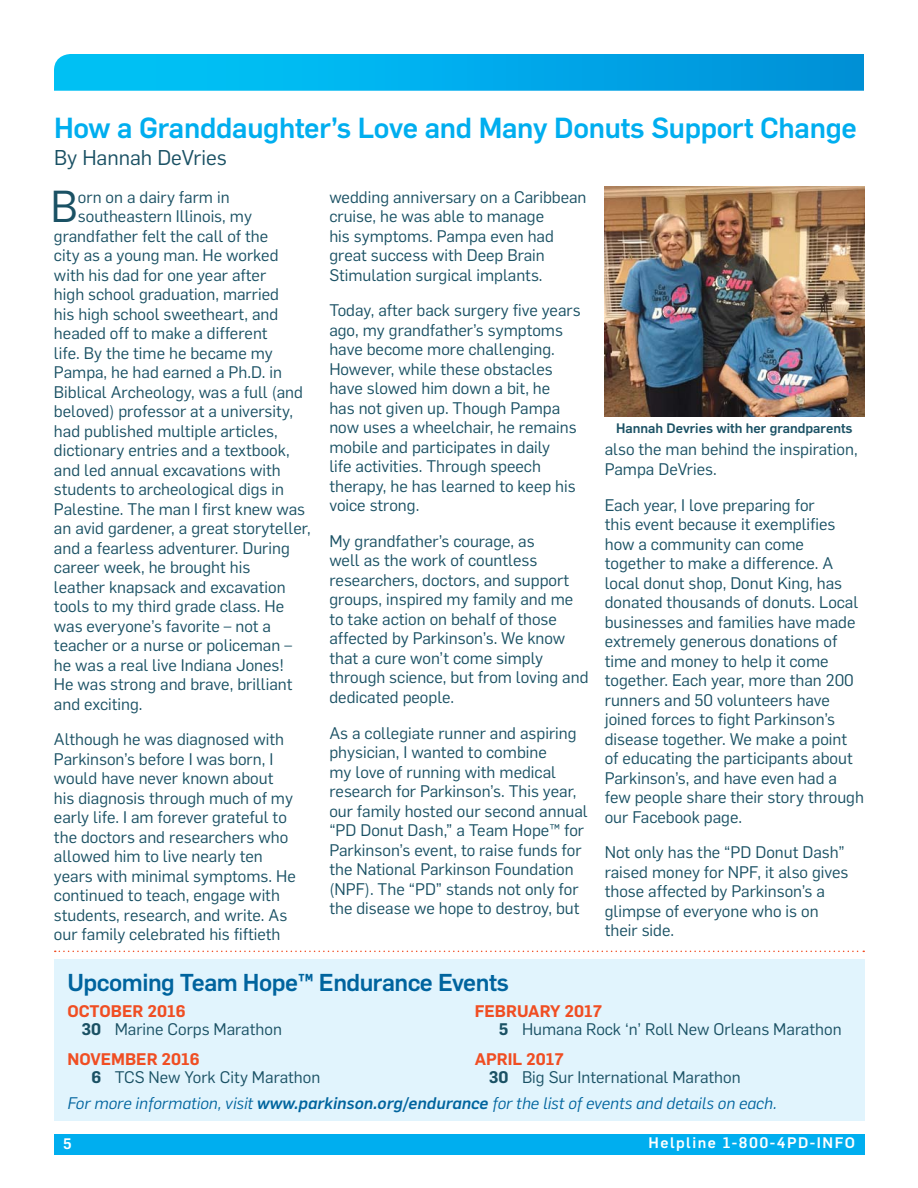
<style>
.page{position:relative;width:918px;height:1188px;background:#fff}
.page>*{position:absolute;margin:0;border:0;box-sizing:border-box;transform-origin:0 0}
.t1{font:43.8px "Flama";color:#1a5164}
.t2{font:500 28.5px "Flama";letter-spacing:-.01em;color:#00aeef}
.t3{font:500 24px "Flama";letter-spacing:-.02em;color:#00649e}
.t4{font:21px "Flama";color:#1a5164}
.t5{font:16.5px/19.5px "Flama";color:#1a5164}
.t6{font:italic 16.5px "Flama";color:#00649e}
.t7{font:500 15px "Flama";letter-spacing:.1em;color:#fff}
.t8{font:500 13.5px "Flama";color:#1a5164}
.s1{font-weight:600;color:#f04e23}
.s2{font-weight:600}
.s3{font-weight:500}
</style>
<div class="page">
<svg style="left:54px;top:54px;width:810px;height:37px;background:#02ade9"></svg>
<div style="left:54px;top:1134px;width:810px;height:21px;background:#00aeef"></div>
<svg style="left:55px;top:951px;width:809px;height:1px"></svg>
<div style="left:54px;top:959px;width:810px;height:162px;background:#e1f4fd"></div>
<img style="left:605px;top:187px;width:259px;height:230px">
<h2 class="t2" style="left:54px;top:118px;width:805px">How a Granddaughter’s Love and Many Donuts Support Change</h2>
<p class="t4" style="left:54px;top:150px;width:174px">By Hannah DeVries</p>
<h1 class="t1" style="left:51px;top:191px;width:29px">B</h1>
<p class="t5" style="left:78px;top:188px;width:153px">orn on a dairy farm in</p>
<p class="t5" style="left:329px;top:188px;width:259px">wedding anniversary on a Caribbean cruise, he was able to manage<br>his symptoms. Pampa even had great success with Deep Brain<br>Stimulation surgical implants.</p>
<p class="t5" style="left:329px;top:302px;width:253px">Today, after back surgery five years ago, my grandfather’s symptoms have become more challenging.<br>However, while these obstacles have slowed him down a bit, he<br>has not given up. Though Pampa now uses a wheelchair, he remains mobile and participates in daily<br>life activities. Through speech therapy, he has learned to keep his voice strong.</p>
<p class="t5" style="left:329px;top:533px;width:261px">My grandfather’s courage, as<br>well as the work of countless researchers, doctors, and support groups, inspired my family and me to take action on behalf of those affected by Parkinson’s. We know that a cure won’t come simply through science, but from loving and dedicated people.</p>
<p class="t5" style="left:329px;top:724px;width:260px">As a collegiate runner and aspiring physician, I wanted to combine<br>my love of running with medical research for Parkinson’s. This year, our family hosted our second annual “PD Donut Dash,” a Team Hope™ for Parkinson’s event, to raise funds for the National Parkinson Foundation (NPF). The “PD” stands not only for the disease we hope to destroy, but</p>
<p class="t5" style="left:78px;top:208px;width:176px">southeastern Illinois, my</p>
<p class="t5" style="left:54px;top:227px;width:216px">grandfather felt the call of the</p>
<p class="t5" style="left:54px;top:247px;width:226px">city as a young man. He worked</p>
<p class="t5" style="left:54px;top:266px;width:214px">with his dad for one year after</p>
<p class="t5" style="left:54px;top:286px;width:226px">high school graduation, married</p>
<p class="t5" style="left:54px;top:305px;width:226px">his high school sweetheart, and</p>
<p class="t5" style="left:54px;top:325px;width:215px">headed off to make a different</p>
<p class="t5" style="left:54px;top:344px;width:220px">life. By the time he became my</p>
<p class="t5" style="left:54px;top:364px;width:229px">Pampa, he had earned a Ph.D. in</p>
<p class="t5" style="left:54px;top:383px;width:250px">Biblical Archeology, was a full (and</p>
<p class="t5" style="left:54px;top:403px;width:241px">beloved) professor at a university,</p>
<p class="t5" style="left:54px;top:422px;width:225px">had published multiple articles,</p>
<p class="t5" style="left:54px;top:442px;width:237px">dictionary entries and a textbook,</p>
<p class="t5" style="left:54px;top:461px;width:228px">and led annual excavations with</p>
<p class="t5" style="left:54px;top:481px;width:232px">students to archeological digs in</p>
<p class="t5" style="left:54px;top:500px;width:253px">Palestine. The man I first knew was</p>
<p class="t5" style="left:54px;top:520px;width:258px">an avid gardener, a great storyteller,</p>
<p class="t5" style="left:54px;top:539px;width:237px">and a fearless adventurer. During</p>
<p class="t5" style="left:54px;top:559px;width:198px">career week, he brought his</p>
<p class="t5" style="left:54px;top:578px;width:233px">leather knapsack and excavation</p>
<p class="t5" style="left:54px;top:598px;width:232px">tools to my third grade class. He</p>
<p class="t5" style="left:54px;top:617px;width:219px">was everyone’s favorite – not a</p>
<p class="t5" style="left:54px;top:637px;width:239px">teacher or a nurse or policeman –</p>
<p class="t5" style="left:54px;top:656px;width:232px">he was a real live Indiana Jones!</p>
<p class="t5" style="left:54px;top:676px;width:240px">He was strong and brave, brilliant</p>
<p class="t5" style="left:54px;top:695px;width:90px">and exciting.</p>
<p class="t5" style="left:54px;top:731px;width:243px">Although he was diagnosed with<br>Parkinson’s before I was born, I would have never known about his diagnosis through much of my early life. I am forever grateful to the doctors and researchers who allowed him to live nearly ten years with minimal symptoms. He continued to teach, engage with students, research, and write. As our family celebrated his fiftieth</p>
<p class="t8" style="left:616px;top:423px;width:238px">Hannah Devries with her grandparents</p>
<p class="t5" style="left:605px;top:441px;width:254px">also the man behind the inspiration,<br>Pampa DeVries.</p>
<p class="t5" style="left:605px;top:496px;width:261px">Each year, I love preparing for<br>this event because it exemplifies how a community can come together to make a difference. A local donut shop, Donut King, has donated thousands of donuts. Local businesses and families have made extremely generous donations of time and money to help it come together. Each year, more than 200 runners and 50 volunteers have joined forces to fight Parkinson’s disease together. We make a point of educating the participants about<br>Parkinson’s, and have even had a few people share their story through our Facebook page.</p>
<p class="t5" style="left:605px;top:844px;width:245px">Not only has the “PD Donut Dash” raised money for NPF, it also gives those affected by Parkinson’s a glimpse of everyone who is on their side.</p>
<h3 class="t3" style="left:68px;top:973px;width:443px">Upcoming Team Hope™ Endurance Events</h3>
<p class="t5" style="left:81px;top:1003px;width:202px;line-height:18px;text-indent:-14px"><span class="s1">OCTOBER 2016<br></span><span class="s2">30</span> Marine Corps Marathon</p>
<p class="t5" style="left:91px;top:1051px;width:230px;line-height:18px;text-indent:-24px"><span class="s1">NOVEMBER 2016<br></span><span class="s2">6</span> TCS New York City Marathon</p>
<p class="t5" style="left:499px;top:1003px;width:344px;line-height:18px;text-indent:-24px"><span class="s1">FEBRUARY 2017<br></span><span class="s2">5</span> Humana Rock ‘n’ Roll New Orleans Marathon</p>
<p class="t5" style="left:489px;top:1051px;width:253px;line-height:18px;text-indent:-14px"><span class="s1">APRIL 2017<br></span><span class="s2">30</span> Big Sur International Marathon</p>
<p class="t6" style="left:68px;top:1097px;width:711px">For more information, visit <span class="s3">www.parkinson.org/endurance</span> for the list of events and details on each.</p>
<p class="t7" style="left:63px;top:1138px;width:10px">5</p>
<p class="t7" style="left:649px;top:1138px;width:208px">Helpline 1-800-4PD-INFO</p>
</div>
